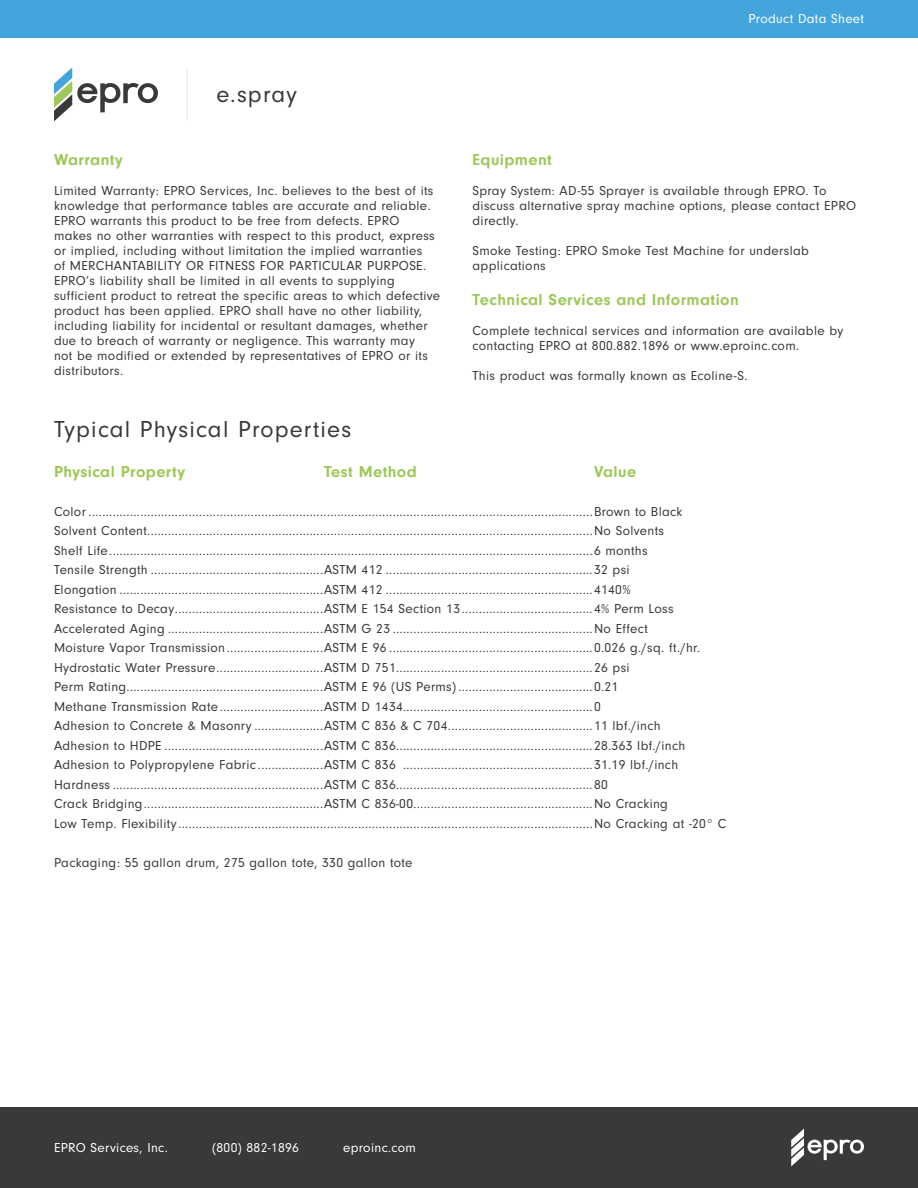
<style>
.page{position:relative;width:918px;height:1188px;background:#fff}
.page>*{position:absolute;margin:0;border:0;box-sizing:border-box;transform-origin:0 0}
.t1{font:24px "Neuzeit Gro";letter-spacing:.05em;color:#393938}
.t2{font:700 16.5px "Neuzeit Gro";letter-spacing:.025em;color:#9ec859}
.t3{font:13.5px/15px "Neuzeit Gro";letter-spacing:.025em;color:#393938}
.t4{font:13.5px "Neuzeit Gro";letter-spacing:.025em;color:#fff}
</style>
<div class="page">
<div style="left:0;top:0;width:918px;height:38px;background:#44a5dc"></div>
<svg style="left:54px;top:67px;width:104px;height:54px"></svg>
<hr style="left:186px;top:67px;width:2px;height:54px;background:#eff0f0">
<div style="left:0;top:1107px;width:918px;height:81px;background:#393938"></div>
<svg style="left:791px;top:1129px;width:73px;height:37px"></svg>
<h1 class="t1" style="left:216px;top:82px;width:82px">e.spray</h1>
<p class="t2" style="left:54px;top:150px;width:70px">Warranty</p>
<p class="t3" style="left:54px;top:183px;width:388px">Limited Warranty: EPRO Services, Inc. believes to the best of its knowledge that performance tables are accurate and reliable.<br>EPRO warrants this product to be free from defects. EPRO makes no other warranties with respect to this product, express or implied, including without limitation the implied warranties<br>of MERCHANTABILITY OR FITNESS FOR PARTICULAR PURPOSE.<br>EPRO’s liability shall be limited in all events to supplying sufficient product to retreat the specific areas to which defective product has been applied. EPRO shall have no other liability, including liability for incidental or resultant damages, whether due to breach of warranty or negligence. This warranty may<br>not be modified or extended by representatives of EPRO or its distributors.</p>
<p class="t1" style="left:54px;top:416px;width:299px">Typical Physical Properties</p>
<p class="t4" style="left:748px;top:11px;width:117px">Product Data Sheet</p>
<p class="t2" style="left:472px;top:150px;width:81px">Equipment</p>
<p class="t3" style="left:472px;top:183px;width:385px">Spray System: AD-55 Sprayer is available through EPRO. To discuss alternative spray machine options, please contact EPRO directly.</p>
<p class="t3" style="left:472px;top:243px;width:338px">Smoke Testing: EPRO Smoke Test Machine for underslab applications</p>
<p class="t2" style="left:472px;top:290px;width:268px">Technical Services and Information</p>
<p class="t3" style="left:472px;top:323px;width:372px">Complete technical services and information are available by contacting EPRO at 800.882.1896 or www.eproinc.com.</p>
<p class="t3" style="left:472px;top:368px;width:277px">This product was formally known as Ecoline-S.</p>
<p class="t2" style="left:54px;top:462px;width:133px">Physical Property</p>
<p class="t2" style="left:324px;top:462px;width:94px">Test Method</p>
<p class="t2" style="left:594px;top:462px;width:44px">Value</p>
<p class="t3" style="left:54px;top:504px;width:630px">Color ..................................................................................................................................................Brown to Black</p>
<p class="t3" style="left:54px;top:524px;width:612px">Solvent Content.................................................................................................................................No Solvents</p>
<p class="t3" style="left:54px;top:543px;width:595px">Shelf Life............................................................................................................................................6 months</p>
<p class="t3" style="left:54px;top:563px;width:577px">Tensile Strength ..................................................ASTM 412 ............................................................32 psi</p>
<p class="t3" style="left:54px;top:582px;width:578px">Elongation ...........................................................ASTM 412 ............................................................4140%</p>
<p class="t3" style="left:54px;top:602px;width:621px">Resistance to Decay...........................................ASTM E 154 Section 13......................................4% Perm Loss</p>
<p class="t3" style="left:54px;top:621px;width:595px">Accelerated Aging .............................................ASTM G 23 ..........................................................No Effect</p>
<p class="t3" style="left:54px;top:641px;width:648px">Moisture Vapor Transmission............................ASTM E 96 ...........................................................0.026 g./sq. ft./hr.</p>
<p class="t3" style="left:54px;top:660px;width:577px">Hydrostatic Water Pressure...............................ASTM D 751.........................................................26 psi</p>
<p class="t3" style="left:54px;top:680px;width:566px">Perm Rating.........................................................ASTM E 96 (US Perms) .......................................0.21</p>
<p class="t3" style="left:54px;top:699px;width:548px">Methane Transmission Rate ..............................ASTM D 1434.......................................................0</p>
<p class="t3" style="left:54px;top:719px;width:608px">Adhesion to Concrete &amp; Masonry ....................ASTM C 836 &amp; C 704..........................................11 lbf./inch</p>
<p class="t3" style="left:54px;top:738px;width:633px">Adhesion to HDPE ..............................................ASTM C 836.........................................................28.363 lbf./inch</p>
<p class="t3" style="left:54px;top:758px;width:626px">Adhesion to Polypropylene Fabric ...................ASTM C 836 .......................................................31.19 lbf./inch</p>
<p class="t3" style="left:54px;top:777px;width:555px">Hardness .............................................................ASTM C 836.........................................................80</p>
<p class="t3" style="left:54px;top:797px;width:616px">Crack Bridging....................................................ASTM C 836-00....................................................No Cracking</p>
<p class="t3" style="left:54px;top:816px;width:674px">Low Temp. Flexibility........................................................................................................................No Cracking at -20° C</p>
<p class="t3" style="left:54px;top:855px;width:360px">Packaging: 55 gallon drum, 275 gallon tote, 330 gallon tote</p>
<p class="t4" style="left:54px;top:1140px;width:115px">EPRO Services, Inc.</p>
<p class="t4" style="left:212px;top:1140px;width:88px">(800) 882-1896</p>
<p class="t4" style="left:343px;top:1140px;width:74px">eproinc.com</p>
</div>
